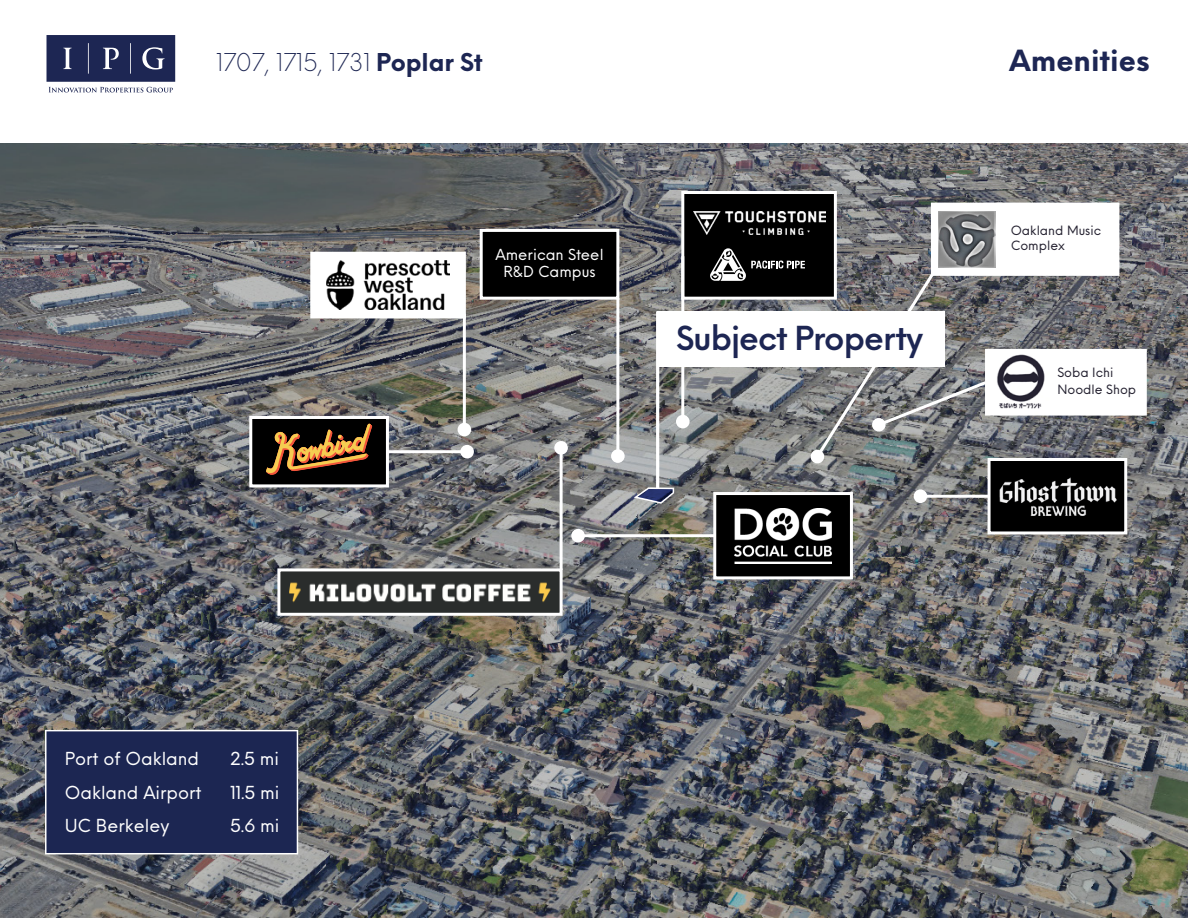
<style>
.page{position:relative;width:1188px;height:918px;background:#fff}
.page>*{position:absolute;margin:0;border:0;box-sizing:border-box;transform-origin:0 0}
.t1{font:600 32.25px "Neue Einstellung";letter-spacing:-.03em;color:#1d2653}
.t2{font:700 28.5px "Neue Einstellung";color:#1d2653}
.t3{font:300 24px "Neue Einstellung";letter-spacing:-.005em;color:#1d2653}
.t4{font:17.55px "Neue Einstellung";color:#fff}
.t5{font:14.85px/17.9px "Neue Einstellung";color:#fff;text-align:center}
.t6{font:12.6px/17.1px "Neue Einstellung";color:#252231}
.s1{font-weight:700}
</style>
<div class="page">
<img style="left:0;top:143px;width:1188px;height:775px">
<div style="left:45px;top:730px;width:253px;height:124px;background:#1c2652"></div>
<svg style="left:47px;top:35px;width:128px;height:58px"></svg>
<div style="left:480px;top:229px;width:139px;height:71px;background:#000;border:3px solid #fff"></div>
<hr style="left:616px;top:298px;width:3px;height:158px;background:#fff">
<div style="left:611px;top:449px;width:14px;height:14px;background:#fff;border-radius:50%"></div>
<div style="left:713px;top:492px;width:140px;height:87px;background:#000;border:3px solid #fff"></div>
<img style="left:735px;top:508px;width:97px;height:55px">
<hr style="left:578px;top:534px;width:137px;height:3px;background:#fff">
<div style="left:571px;top:529px;width:14px;height:14px;background:#fff;border-radius:50%"></div>
<div style="left:249px;top:416px;width:140px;height:71px;background:#000;border:3px solid #fff"></div>
<svg style="left:266px;top:423px;width:106px;height:52px"></svg>
<hr style="left:388px;top:450px;width:79px;height:3px;background:#fff">
<div style="left:460px;top:445px;width:14px;height:14px;background:#fff;border-radius:50%"></div>
<div style="left:988px;top:458px;width:139px;height:76px;background:#000;border:3px solid #fff"></div>
<img style="left:999px;top:477px;width:118px;height:39px">
<hr style="left:920px;top:495px;width:69px;height:3px;background:#fff">
<div style="left:914px;top:489px;width:13px;height:14px;background:#fff;border-radius:50%"></div>
<div style="left:681px;top:191px;width:156px;height:109px;background:#000;border:3px solid #fff"></div>
<img style="left:693px;top:211px;width:132px;height:24px">
<hr style="left:681px;top:256px;width:3px;height:166px;background:#fff">
<div style="left:676px;top:415px;width:14px;height:13px;background:#fff;border-radius:50%"></div>
<div style="left:985px;top:349px;width:162px;height:67px;background:#fff;border:3px solid #fff"></div>
<img style="left:990px;top:350px;width:60px;height:64px">
<div style="left:931px;top:203px;width:188px;height:73px;background:#fff"></div>
<img style="left:939px;top:211px;width:56px;height:56px">
<svg style="left:710px;top:248px;width:280px;height:216px;background:#737475"></svg>
<div style="left:310px;top:252px;width:156px;height:66px;background:#fff"></div>
<img style="left:327px;top:260px;width:123px;height:50px">
<hr style="left:463px;top:314px;width:3px;height:116px;background:#fff">
<div style="left:458px;top:423px;width:13px;height:13px;background:#fff;border-radius:50%"></div>
<hr style="left:560px;top:448px;width:3px;height:122px;background:#fff">
<div style="left:554px;top:441px;width:14px;height:14px;background:#fff;border-radius:50%"></div>
<img style="left:281px;top:572px;width:278px;height:40px">
<div style="left:277px;top:568px;width:286px;height:48px;border:3px solid #fff"></div>
<hr style="left:656px;top:311px;width:3px;height:177px;background:#fff">
<div style="left:658px;top:311px;width:287px;height:56px;background:#fff"></div>
<svg style="left:634px;top:487px;width:40px;height:17px"></svg>
<h3 class="t3" style="left:216px;top:41px;width:268px">1707, 1715, 1731 <span class="s1">Poplar St</span></h3>
<h2 class="t2" style="left:1009px;top:35px;width:142px">Amenities</h2>
<p class="t4" style="left:65px;top:743px;width:136px">Port of Oakland</p>
<p class="t4" style="left:230px;top:743px;width:51px">2.5 mi</p>
<p class="t4" style="left:65px;top:777px;width:138px">Oakland Airport</p>
<p class="t4" style="left:230px;top:777px;width:51px">11.5 mi</p>
<p class="t4" style="left:65px;top:810px;width:106px">UC Berkeley</p>
<p class="t4" style="left:230px;top:810px;width:51px">5.6 mi</p>
<p class="t5" style="left:496px;top:244px;width:110px">American Steel<br>R&amp;D Campus</p>
<h1 class="t1" style="left:676px;top:310px;width:249px">Subject Property</h1>
<p class="t6" style="left:1011px;top:222px;width:92px;line-height:15px">Oakland Music<br>Complex</p>
<p class="t6" style="left:1057px;top:363px;width:80px">Soba Ichi<br>Noodle Shop</p>
</div>
